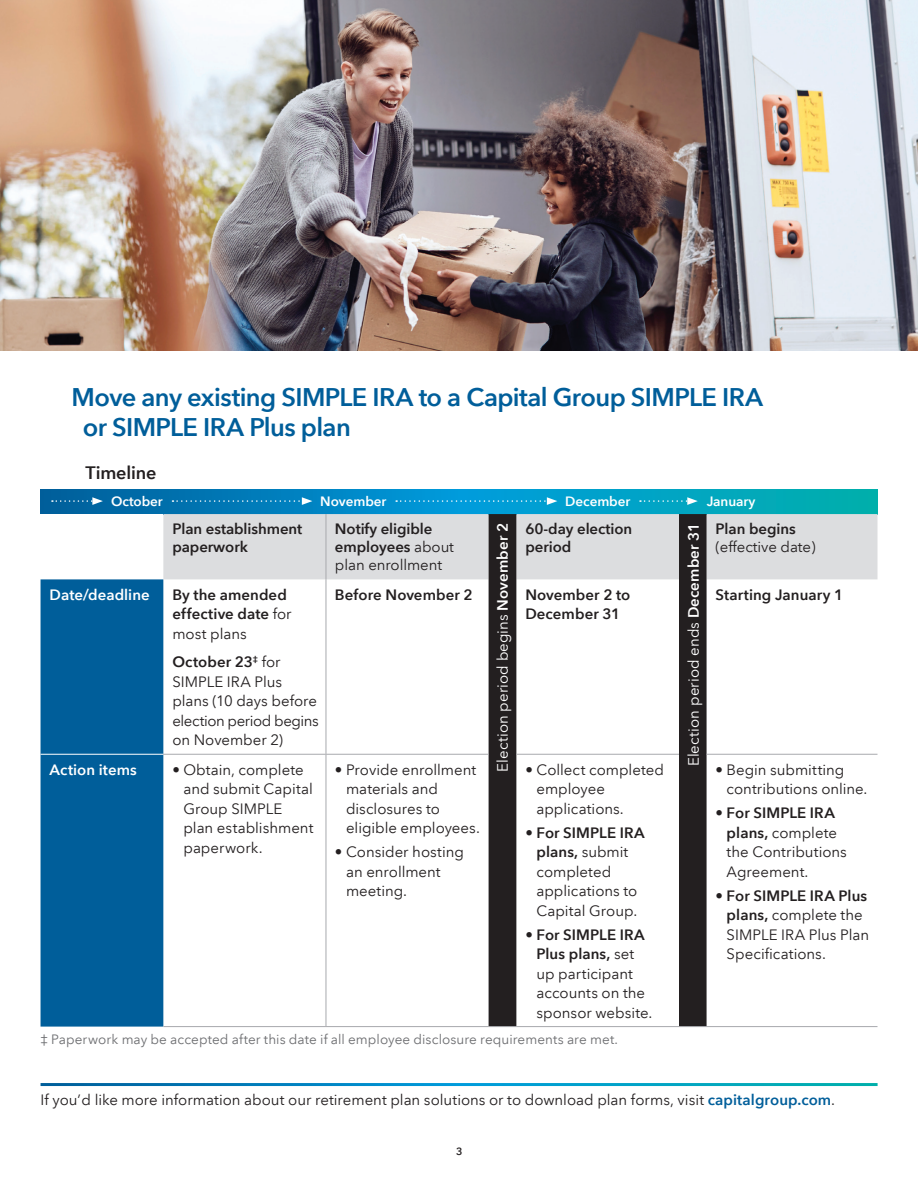
<style>
.page{position:relative;width:918px;height:1188px;background:#fff}
.page>*{position:absolute;margin:0;border:0;box-sizing:border-box;transform-origin:0 0}
.t1{font:600 25.5px/30px "Avenir Next LT Com";letter-spacing:-.025em;color:#005e9a}
.t2{font:600 18px "Avenir Next LT Com";letter-spacing:-.01em;color:#231f20}
.t3{font:15px/19.5px "Avenir Next LT Com";color:#231f20}
.t4{font:600 15px/18px "Avenir Next LT Com";letter-spacing:-.005em;color:#231f20}
.t5{font:15px "Avenir Next LT Com";letter-spacing:.005em;color:#fff}
.t6{font:600 15px "Avenir Next LT Com";letter-spacing:.005em;color:#fff}
.t7{font:13.5px "Avenir Next LT Com";letter-spacing:.005em;color:#6c6d70}
.t8{font:600 13.5px "Avenir Next LT Com";letter-spacing:-.005em;color:#fff}
.t9{font:600 10.5px "Avenir Next LT Com";color:#231f20}
.s1{font-weight:400}
.s2{font-weight:600}
.s3{font-weight:600;color:#005e9a}
</style>
<div class="page">
<img style="left:0;top:0;width:918px;height:351px">
<svg style="left:41px;top:490px;width:837px;height:24px;background:#0091bd"></svg>
<div style="left:163px;top:514px;width:715px;height:65px;background:#dcdddf"></div>
<div style="left:41px;top:579px;width:122px;height:448px;background:#005e9a"></div>
<hr style="left:41px;top:754px;width:122px;height:1px;background:#fff">
<hr style="left:163px;top:754px;width:163px;height:1px;background:#a8a9ad">
<hr style="left:326px;top:754px;width:163px;height:1px;background:#a8a9ad">
<hr style="left:516px;top:754px;width:163px;height:1px;background:#a8a9ad">
<hr style="left:707px;top:754px;width:170px;height:1px;background:#a8a9ad">
<hr style="left:326px;top:579px;width:1px;height:175px;background:#a8a9ad">
<hr style="left:326px;top:755px;width:1px;height:271px;background:#a8a9ad">
<hr style="left:163px;top:1026px;width:163px;height:1px;background:#a8a9ad">
<hr style="left:326px;top:1026px;width:163px;height:1px;background:#a8a9ad">
<div style="left:489px;top:514px;width:27px;height:513px;background:#231f20"></div>
<hr style="left:516px;top:1026px;width:163px;height:1px;background:#a8a9ad">
<div style="left:679px;top:514px;width:28px;height:513px;background:#231f20"></div>
<hr style="left:707px;top:1026px;width:170px;height:1px;background:#a8a9ad">
<hr style="left:326px;top:514px;width:1px;height:65px;background:#a8a9ad">
<svg style="left:172px;top:497px;width:140px;height:8px"></svg>
<svg style="left:52px;top:497px;width:51px;height:8px"></svg>
<svg style="left:396px;top:497px;width:161px;height:8px"></svg>
<svg style="left:640px;top:497px;width:58px;height:8px"></svg>
<h1 class="t1" style="left:83px;top:382px;width:682px;text-indent:-11px">Move any existing SIMPLE IRA to a Capital Group SIMPLE IRA or SIMPLE IRA Plus plan</h1>
<p class="t2" style="left:86px;top:462px;width:72px">Timeline</p>
<p class="t8" style="left:111px;top:493px;width:53px">October</p>
<p class="t8" style="left:320px;top:493px;width:68px">November</p>
<p class="t8" style="left:565px;top:493px;width:67px">December</p>
<p class="t8" style="left:707px;top:493px;width:50px">January</p>
<p class="t4" style="left:172px;top:520px;width:132px">Plan establishment paperwork</p>
<p class="t4" style="left:335px;top:520px;width:121px">Notify eligible employees <span class="s1">about plan enrollment</span></p>
<p class="t4" style="left:525px;top:520px;width:108px">60-day election period</p>
<p class="t4" style="left:716px;top:520px;width:82px">Plan begins</p>
<p class="t5" style="left:494px;top:772px;width:251px;rotate:-90deg">Election period begins <span class="s2">November 2</span></p>
<p class="t5" style="left:685px;top:766px;width:245px;rotate:-90deg">Election period ends <span class="s2">December 31</span></p>
<p class="t3" style="left:716px;top:537px;width:102px">(effective date)</p>
<p class="t4" style="left:335px;top:585px;width:139px">Before November 2</p>
<p class="t4" style="left:525px;top:585px;width:106px;line-height:19.5px">November 2 to<br>December 31</p>
<p class="t4" style="left:716px;top:585px;width:129px">Starting January 1</p>
<p class="t6" style="left:50px;top:585px;width:102px">Date/deadline</p>
<p class="t4" style="left:172px;top:585px;width:121px;line-height:19.5px">By the amended effective date <span class="s1">for most plans</span></p>
<p class="t3" style="left:172px;top:652px;width:148px"><span class="s2">October 23</span><sup>‡</sup> for<br>SIMPLE IRA Plus plans (10 days before election period begins on November 2)</p>
<p class="t6" style="left:50px;top:760px;width:89px">Action items</p>
<p class="t3" style="left:183px;top:760px;width:131px;text-indent:-11px">• Obtain, complete and submit Capital<br>Group SIMPLE plan establishment paperwork.</p>
<p class="t3" style="left:346px;top:760px;width:135px;text-indent:-11px">• Provide enrollment materials and disclosures to eligible employees.</p>
<p class="t3" style="left:536px;top:760px;width:129px;text-indent:-11px">• Collect completed employee applications.</p>
<p class="t3" style="left:536px;top:823px;width:110px;text-indent:-11px"><span class="s2">• For SIMPLE IRA plans,</span> submit completed applications to<br>Capital Group.</p>
<p class="t3" style="left:536px;top:925px;width:117px;text-indent:-11px"><span class="s2">• For SIMPLE IRA<br>Plus plans,</span> set up participant accounts on the sponsor website.</p>
<p class="t3" style="left:727px;top:760px;width:142px;text-indent:-11px">• Begin submitting contributions online.</p>
<p class="t3" style="left:727px;top:803px;width:122px;text-indent:-11px"><span class="s2">• For SIMPLE IRA plans,</span> complete the Contributions<br>Agreement.</p>
<p class="t3" style="left:727px;top:886px;width:144px;text-indent:-11px"><span class="s2">• For SIMPLE IRA Plus plans,</span> complete the<br>SIMPLE IRA Plus Plan<br>Specifications.</p>
<p class="t3" style="left:346px;top:842px;width:119px;text-indent:-11px">• Consider hosting an enrollment meeting.</p>
<p class="t7" style="left:40px;top:1032px;width:579px">‡ Paperwork may be accepted after this date if all employee disclosure requirements are met.</p>
<p class="t3" style="left:41px;top:1090px;width:796px">If you’d like more information about our retirement plan solutions or to download plan forms, visit <span class="s3">capitalgroup.com</span>.</p>
<p class="t9" style="left:456px;top:1145px;width:8px">3</p>
</div>
